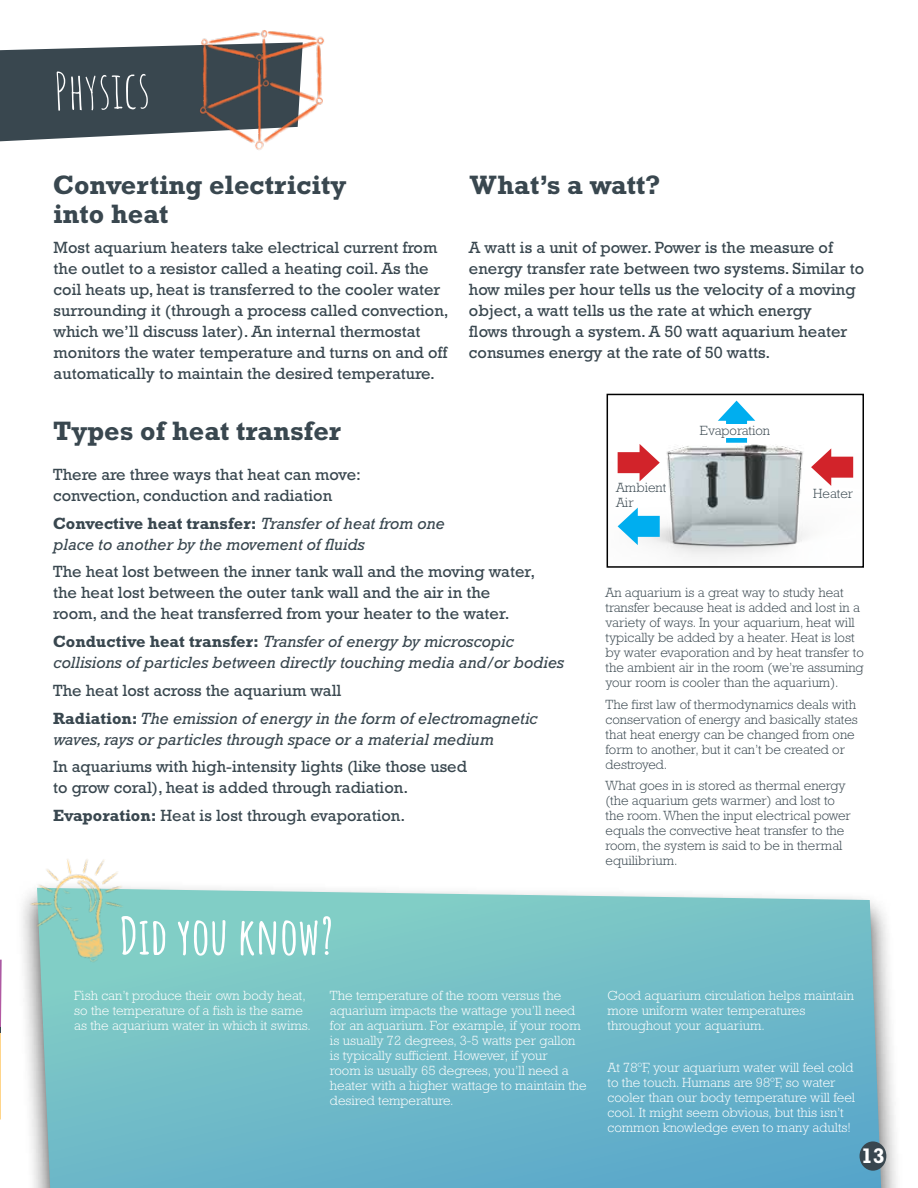
<style>
.page{position:relative;width:918px;height:1188px;background:#fff}
.page>*{position:absolute;margin:0;border:0;box-sizing:border-box;transform-origin:0 0}
.t1{font:700 51px "Amatic SC";color:#fff}
.t2{font:51px "Amatic SC";color:#fff}
.t3{font:700 27px/28.5px "Rockwell Std";color:#39474f}
.t4{font:700 21.45px "Rockwell Std";color:#fff}
.t5{font:16.5px/21px "Rockwell Std";color:#39474f}
.t6{font:italic 16.5px/21px "Rockwell Std";color:#39474f}
.t7{font:300 13.5px/15px "Rockwell Std";color:#fff}
.t8{font:300 13.5px/15px "Rockwell Std";color:#39474f}
.s1{font-weight:700;font-style:normal}
.s2{font-style:normal}
.s3{font-weight:700}
</style>
<div class="page">
<hr style="left:0;top:1008px;width:1px;height:112px;background:#ffcc72">
<hr style="left:0;top:965px;width:1px;height:67px;background:#39474f">
<svg style="left:0;top:960px;width:2px;height:67px"></svg>
<div style="left:15px;top:880px;width:901px;height:308px;background:#000;opacity:.75"></div>
<svg style="left:37px;top:888px;width:844px;height:300px"></svg>
<svg style="left:0;top:45px;width:174px;height:96px"></svg>
<img style="left:617px;top:400px;width:237px;height:159px">
<div style="left:607px;top:394px;width:257px;height:174px;border:2px solid #000"></div>
<div style="left:823px;top:457px;width:30px;height:21px;background:#d2232a"></div>
<svg style="left:811px;top:448px;width:20px;height:38px"></svg>
<div style="left:630px;top:516px;width:30px;height:21px;background:#00aeef"></div>
<svg style="left:618px;top:508px;width:20px;height:37px"></svg>
<div style="left:726px;top:413px;width:21px;height:30px;background:#00aeef"></div>
<svg style="left:718px;top:401px;width:37px;height:20px"></svg>
<div style="left:618px;top:452px;width:30px;height:21px;background:#d2232a"></div>
<svg style="left:640px;top:444px;width:20px;height:37px"></svg>
<div style="left:700px;top:424px;width:70px;height:13px;background:#fff"></div>
<div style="left:813px;top:489px;width:40px;height:9px;background:#fff"></div>
<div style="left:616px;top:483px;width:51px;height:24px;background:#fff"></div>
<img style="left:15px;top:859px;width:155px;height:123px">
<img style="left:174px;top:30px;width:150px;height:120px">
<div style="left:860px;top:1141px;width:26px;height:30px;background:#39474f;border-radius:50%"></div>
<h1 class="t2" style="left:53px;top:54px;width:98px;rotate:-1deg">Physics</h1>
<h2 class="t3" style="left:53px;top:171px;width:295px">Converting electricity into heat</h2>
<h2 class="t3" style="left:470px;top:171px;width:192px">What’s a watt?</h2>
<p class="t5" style="left:54px;top:236px;width:397px">Most aquarium heaters take electrical current from the outlet to a resistor called a heating coil. As the coil heats up, heat is transferred to the cooler water surrounding it (through a process called convection, which we’ll discuss later). An internal thermostat monitors the water temperature and turns on and off automatically to maintain the desired temperature.</p>
<h2 class="t3" style="left:53px;top:416px;width:289px">Types of heat transfer</h2>
<p class="t5" style="left:469px;top:236px;width:397px">A watt is a unit of power. Power is the measure of energy transfer rate between two systems. Similar to how miles per hour tells us the velocity of a moving object, a watt tells us the rate at which energy<br>flows through a system. A 50 watt aquarium heater consumes energy at the rate of 50 watts.</p>
<p class="t8" style="left:700px;top:423px;width:72px">Evaporation</p>
<p class="t5" style="left:53px;top:464px;width:309px">There are three ways that heat can move: convection, conduction and radiation</p>
<p class="t6" style="left:53px;top:512px;width:393px"><span class="s1">Convective heat transfer:</span> Transfer of heat from one place to another by the movement of fluids</p>
<p class="t5" style="left:53px;top:561px;width:484px">The heat lost between the inner tank wall and the moving water, the heat lost between the outer tank wall and the air in the room, and the heat transferred from your heater to the water.</p>
<p class="t6" style="left:53px;top:631px;width:512px"><span class="s1">Conductive heat transfer:</span> Transfer of energy by microscopic collisions of particles between directly touching media and/or bodies</p>
<p class="t6" style="left:53px;top:676px;width:486px;line-height:27.8px"><span class="s2">The heat lost across the aquarium wall<br></span><span class="s1">Radiation:</span> The emission of energy in the form of electromagnetic</p>
<p class="t6" style="left:53px;top:728px;width:442px">waves, rays or particles through space or a material medium</p>
<p class="t5" style="left:53px;top:756px;width:415px">In aquariums with high-intensity lights (like those used to grow coral), heat is added through radiation.</p>
<p class="t5" style="left:53px;top:805px;width:354px"><span class="s3">Evaporation:</span> Heat is lost through evaporation.</p>
<p class="t8" style="left:616px;top:480px;width:52px">Ambient<br>Air</p>
<p class="t8" style="left:813px;top:486px;width:41px">Heater</p>
<p class="t8" style="left:606px;top:585px;width:260px">An aquarium is a great way to study heat transfer because heat is added and lost in a variety of ways. In your aquarium, heat will typically be added by a heater. Heat is lost by water evaporation and by heat transfer to the ambient air in the room (we’re assuming your room is cooler than the aquarium).</p>
<p class="t8" style="left:606px;top:697px;width:254px">The first law of thermodynamics deals with conservation of energy and basically states that heat energy can be changed from one form to another, but it can’t be created or destroyed.</p>
<p class="t8" style="left:606px;top:778px;width:247px">What goes in is stored as thermal energy (the aquarium gets warmer) and lost to the room. When the input electrical power equals the convective heat transfer to the room, the system is said to be in thermal equilibrium.</p>
<h1 class="t1" style="left:119px;top:897px;width:216px">Did you know?</h1>
<p class="t7" style="left:74px;top:988px;width:238px">Fish can’t produce their own body heat, so the temperature of a fish is the same as the aquarium water in which it swims.</p>
<p class="t7" style="left:330px;top:988px;width:258px">The temperature of the room versus the aquarium impacts the wattage you’ll need for an aquarium. For example, if your room is usually 72 degrees, 3-5 watts per gallon is typically sufficient. However, if your<br>room is usually 65 degrees, you’ll need a heater with a higher wattage to maintain the desired temperature.</p>
<p class="t7" style="left:608px;top:988px;width:248px">Good aquarium circulation helps maintain more uniform water temperatures throughout your aquarium.</p>
<p class="t7" style="left:608px;top:1060px;width:249px">At 78oF, your aquarium water will feel cold to the touch. Humans are 98oF, so water cooler than our body temperature will feel cool. It might seem obvious, but this isn’t common knowledge even to many adults!</p>
<h3 class="t4" style="left:861px;top:1143px;width:25px">13</h3>
</div>
